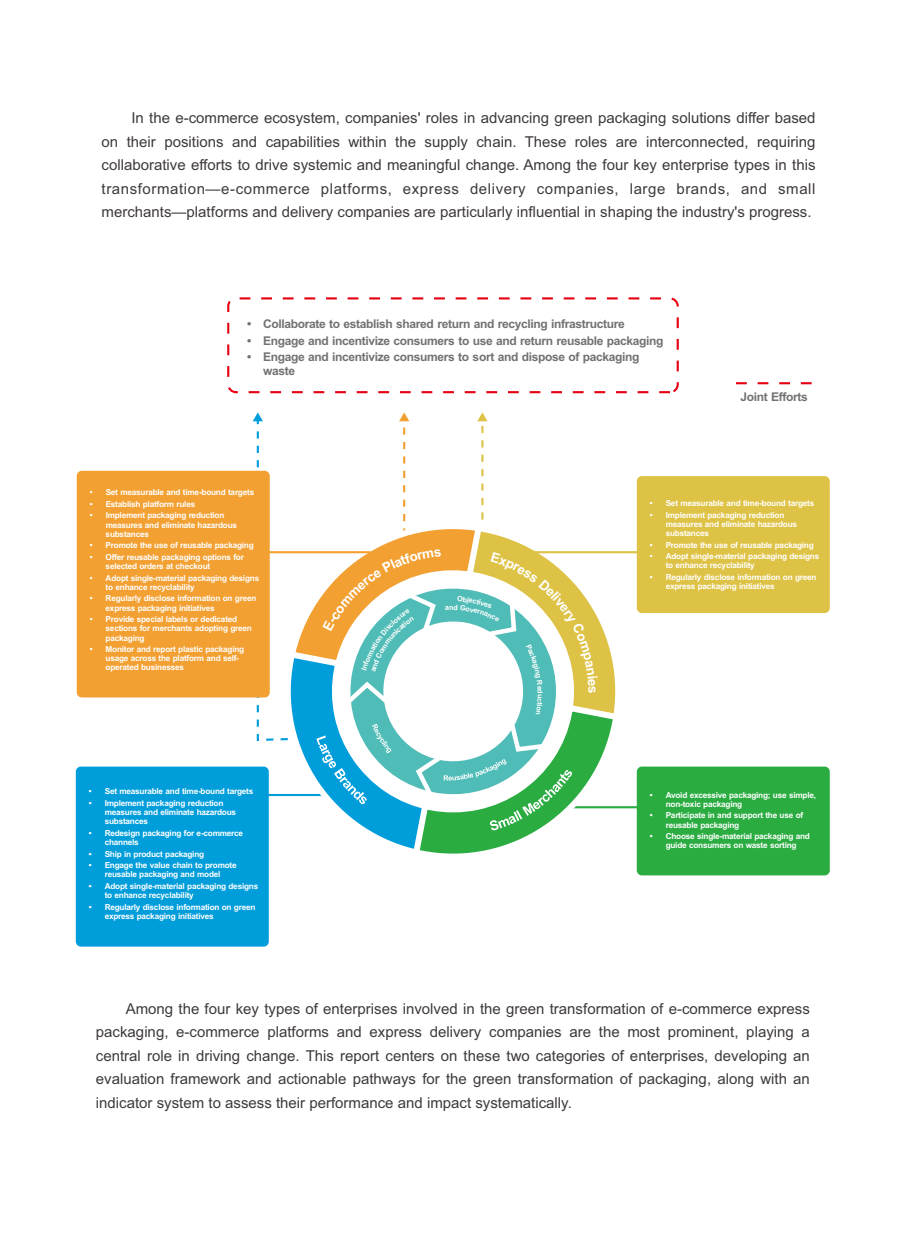
<style>
.page{position:relative;width:906px;height:1238px;background:#fff}
.page>*{position:absolute;margin:0;border:0;box-sizing:border-box;transform-origin:0 0}
.t1{font:15px/23.4px "Arial";color:#3e3a39;text-align:justify}
.t2{font:700 13.5px "Arial";color:#fff}
.t3{font:700 12px/13.4px "Arial";letter-spacing:-.03em;color:#717171}
.t4{font:700 8.25px/9.1px "Arial";letter-spacing:-.03em;color:#fff}
.t5{font:700 7.2px "Arial";color:#fff}
</style>
<div class="page">
<div style="left:227px;top:297px;width:452px;height:96px;border:2px dashed #e50012;border-radius:8px"></div>
<svg style="left:736px;top:382px;width:75px;height:2px"></svg>
<hr style="left:546px;top:806px;width:147px;height:2px;background:#2aac41">
<div style="left:77px;top:471px;width:193px;height:226px;background:#f3a032;border-radius:5px"></div>
<hr style="left:527px;top:551px;width:214px;height:2px;background:#dec245">
<div style="left:637px;top:476px;width:193px;height:137px;background:#dec245;border-radius:5px"></div>
<div style="left:637px;top:766px;width:193px;height:109px;background:#2aac41;border-radius:5px"></div>
<div style="left:76px;top:766px;width:193px;height:180px;background:#009ddb;border-radius:5px"></div>
<svg style="left:253px;top:412px;width:373px;height:452px"></svg>
<p class="t1" style="left:102px;top:107px;width:715px;text-indent:30px">In the e-commerce ecosystem, companies' roles in advancing green packaging solutions differ based on their positions and capabilities within the supply chain. These roles are interconnected, requiring collaborative efforts to drive systemic and meaningful change. Among the four key enterprise types in this transformation—e-commerce platforms, express delivery companies, large brands, and small merchants—platforms and delivery companies are particularly influential in shaping the industry's progress.</p>
<h3 class="t3" style="left:247px;top:318px;width:379px">• Collaborate to establish shared return and recycling infrastructure</h3>
<h3 class="t3" style="left:247px;top:335px;width:418px">• Engage and incentivize consumers to use and return reusable packaging</h3>
<h3 class="t3" style="left:263px;top:351px;width:378px;text-indent:-16px">• Engage and incentivize consumers to sort and dispose of packaging waste</h3>
<h3 class="t3" style="left:740px;top:391px;width:69px">Joint Efforts</h3>
<p class="t4" style="left:90px;top:488px;width:166px">• Set measurable and time-bound targets</p>
<p class="t4" style="left:90px;top:500px;width:107px">• Establish platform rules</p>
<p class="t4" style="left:106px;top:511px;width:133px;text-indent:-16px">• Implement packaging reduction measures and eliminate hazardous substances</p>
<p class="t4" style="left:90px;top:541px;width:166px">• Promote the use of reusable packaging</p>
<p class="t4" style="left:106px;top:553px;width:140px;text-indent:-16px">• Offer reusable packaging options for selected orders at checkout</p>
<p class="t4" style="left:106px;top:574px;width:155px;text-indent:-16px">• Adopt single-material packaging designs to enhance recyclability</p>
<p class="t4" style="left:106px;top:594px;width:152px;text-indent:-16px">• Regularly disclose information on green express packaging initiatives</p>
<p class="t4" style="left:106px;top:615px;width:148px;text-indent:-16px">• Provide special labels or dedicated sections for merchants adopting green packaging</p>
<p class="t4" style="left:106px;top:645px;width:140px;text-indent:-16px">• Monitor and report plastic packaging usage across the platform and self&shy;operated businesses</p>
<p class="t4" style="left:89px;top:787px;width:166px">• Set measurable and time-bound targets</p>
<p class="t4" style="left:105px;top:799px;width:133px;text-indent:-16px">• Implement packaging reduction measures and eliminate hazardous substances</p>
<p class="t4" style="left:105px;top:829px;width:140px;text-indent:-16px">• Redesign packaging for e-commerce channels</p>
<p class="t4" style="left:89px;top:850px;width:117px">• Ship in product packaging</p>
<p class="t4" style="left:89px;top:861px;width:149px;text-align:center">• Engage the value chain to promote reusable packaging and model</p>
<p class="t4" style="left:105px;top:882px;width:155px;text-indent:-16px">• Adopt single-material packaging designs to enhance recyclability</p>
<p class="t4" style="left:105px;top:902px;width:152px;text-indent:-16px">• Regularly disclose information on green express packaging initiatives</p>
<p class="t5" style="left:543px;top:693px;width:6px;rotate:90deg">u</p>
<h2 class="t2" style="left:598px;top:686px;width:9px;rotate:90deg">s</h2>
<p class="t4" style="left:650px;top:499px;width:166px">• Set measurable and time-bound targets</p>
<p class="t4" style="left:665px;top:511px;width:133px;text-indent:-16px">• Implement packaging reduction measures and eliminate hazardous substances</p>
<p class="t4" style="left:650px;top:541px;width:166px">• Promote the use of reusable packaging</p>
<p class="t4" style="left:665px;top:552px;width:155px;text-indent:-16px">• Adopt single-material packaging designs to enhance recyclability</p>
<p class="t4" style="left:665px;top:573px;width:152px;text-indent:-16px">• Regularly disclose information on green express packaging initiatives</p>
<p class="t4" style="left:665px;top:790px;width:152px;text-indent:-16px">• Avoid excessive packaging; use simple, non-toxic packaging</p>
<p class="t4" style="left:665px;top:811px;width:139px;text-indent:-16px">• Participate in and support the use of reusable packaging</p>
<p class="t4" style="left:650px;top:832px;width:162px;text-align:center">• Choose single-material packaging and guide consumers on waste sorting</p>
<p class="t1" style="left:96px;top:997px;width:715px;text-indent:30px">Among the four key types of enterprises involved in the green transformation of e-commerce express packaging, e-commerce platforms and express delivery companies are the most prominent, playing a central role in driving change. This report centers on these two categories of enterprises, developing an evaluation framework and actionable pathways for the green transformation of packaging, along with an indicator system to assess their performance and impact systematically.</p>
</div>
